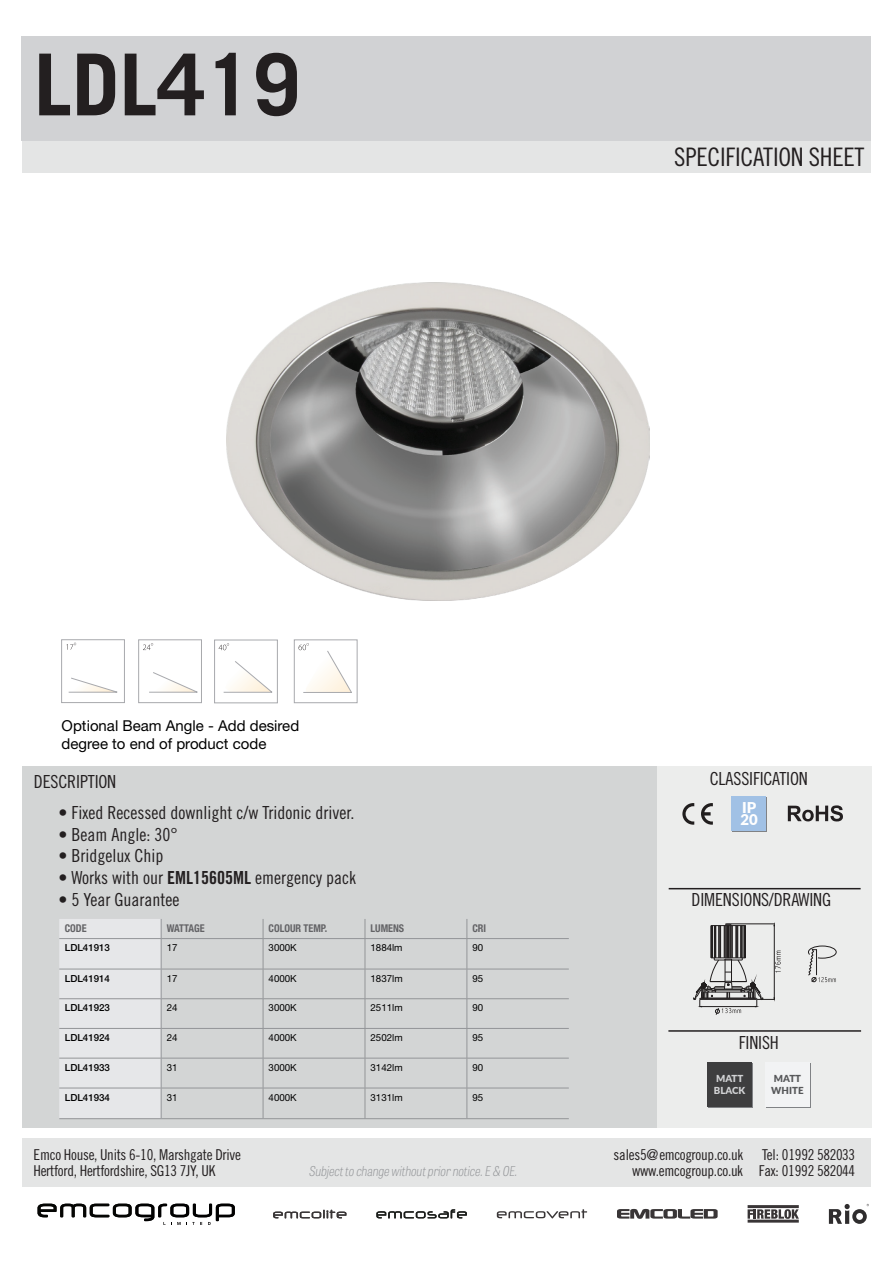
<style>
.page{position:relative;width:893px;height:1263px;background:#fff}
.page>*{position:absolute;margin:0;border:0;box-sizing:border-box;transform-origin:0 0}
.t1{font:700 85.5px "Trade Gothic LT Std";color:#231f20}
.t2{font:25.5px "Trade Gothic LT Std Cn 18";letter-spacing:-.01em;color:#231f20}
.t3{font:18px "Trade Gothic LT Std Cn 18";color:#231f20}
.t4{font:15px/16.5px "Trade Gothic LT Std Cn 18";letter-spacing:-.02em;color:#231f20}
.t5{font:15px/18px "Helvetica Neue LT Std";color:#000}
.t6{font:900 14.85px/12.5px "Lato";color:#fff}
.t7{font:italic 100 13.5px "Tablet Gothic Condensed";color:#939598}
.t8{font:700 condensed 10.65px "Helvetica Neue LT Std";color:#636366;scale:.95 1}
.t9{font:9.75px "Helvetica Neue LT Std";color:#000}
.t10{font:500 9.75px "Helvetica Neue LT Std";color:#000}
.t11{font:900 9.6px/11.6px "Lato";color:#d1d2d4}
.t12{font:900 9.6px/11.6px "Lato";color:#57585a}
.s1{font-family:"Trade Gothic LT Std Bd Cn 20"}
</style>
<div class="page">
<div style="left:22px;top:767px;width:636px;height:361px;background:#d3d5d5"></div>
<div style="left:657px;top:767px;width:215px;height:361px;background:#ecedec"></div>
<div style="left:22px;top:141px;width:849px;height:32px;background:#e4e5e5"></div>
<div style="left:21px;top:36px;width:850px;height:105px;background:#d1d2d4"></div>
<hr style="left:669px;top:888px;width:192px;height:1px;background:#231f20">
<hr style="left:668px;top:1030px;width:193px;height:2px;background:#231f20">
<div style="left:22px;top:1138px;width:849px;height:49px;background:#e4e5e5"></div>
<svg style="left:273px;top:1210px;width:73px;height:8px"></svg>
<svg style="left:376px;top:1209px;width:91px;height:9px"></svg>
<svg style="left:38px;top:1204px;width:197px;height:21px"></svg>
<svg style="left:617px;top:1209px;width:101px;height:10px"></svg>
<svg style="left:497px;top:1209px;width:90px;height:9px"></svg>
<svg style="left:748px;top:1209px;width:51px;height:10px"></svg>
<hr style="left:748px;top:1205px;width:51px;height:3px;background:#231f20">
<hr style="left:748px;top:1219px;width:51px;height:3px;background:#231f20">
<svg style="left:829px;top:1204px;width:40px;height:20px"></svg>
<div style="left:61px;top:639px;width:64px;height:64px;border:1px solid #a8a9ad"></div>
<svg style="left:68px;top:677px;width:50px;height:16px"></svg>
<svg style="left:67px;top:643px;width:9px;height:7px"></svg>
<div style="left:138px;top:639px;width:64px;height:64px;border:1px solid #a8a9ad"></div>
<svg style="left:149px;top:672px;width:49px;height:21px"></svg>
<svg style="left:143px;top:643px;width:10px;height:7px"></svg>
<div style="left:214px;top:640px;width:64px;height:63px;border:1px solid #a8a9ad"></div>
<svg style="left:223px;top:661px;width:50px;height:32px"></svg>
<svg style="left:219px;top:643px;width:10px;height:7px"></svg>
<div style="left:294px;top:640px;width:63px;height:63px;border:1px solid #a8a9ad"></div>
<svg style="left:299px;top:643px;width:53px;height:50px"></svg>
<img style="left:227px;top:283px;width:423px;height:318px">
<svg style="left:263px;top:919px;width:1px;height:19px"></svg>
<svg style="left:365px;top:919px;width:1px;height:19px"></svg>
<svg style="left:466px;top:919px;width:1px;height:19px"></svg>
<hr style="left:161px;top:938px;width:102px;height:1px;background:#939598">
<hr style="left:263px;top:938px;width:102px;height:1px;background:#939598">
<hr style="left:263px;top:939px;width:1px;height:30px;background:#939598">
<hr style="left:365px;top:938px;width:102px;height:1px;background:#939598">
<hr style="left:365px;top:939px;width:1px;height:30px;background:#939598">
<hr style="left:467px;top:938px;width:102px;height:1px;background:#939598">
<hr style="left:466px;top:939px;width:1px;height:30px;background:#939598">
<hr style="left:161px;top:969px;width:102px;height:1px;background:#939598">
<hr style="left:263px;top:969px;width:102px;height:1px;background:#939598">
<hr style="left:365px;top:969px;width:102px;height:1px;background:#939598">
<hr style="left:467px;top:969px;width:102px;height:1px;background:#939598">
<hr style="left:161px;top:998px;width:102px;height:1px;background:#939598">
<hr style="left:263px;top:998px;width:102px;height:1px;background:#939598">
<hr style="left:365px;top:998px;width:102px;height:1px;background:#939598">
<hr style="left:467px;top:998px;width:102px;height:1px;background:#939598">
<hr style="left:161px;top:1028px;width:102px;height:1px;background:#939598">
<div style="left:59px;top:919px;width:103px;height:199px;background:#e6e7e9"></div>
<hr style="left:263px;top:1028px;width:102px;height:1px;background:#939598">
<svg style="left:263px;top:969px;width:1px;height:89px"></svg>
<hr style="left:365px;top:1028px;width:102px;height:1px;background:#939598">
<svg style="left:365px;top:969px;width:1px;height:89px"></svg>
<hr style="left:467px;top:1028px;width:102px;height:1px;background:#939598">
<svg style="left:466px;top:969px;width:1px;height:89px"></svg>
<hr style="left:59px;top:1058px;width:102px;height:1px;background:#939598">
<hr style="left:161px;top:1058px;width:102px;height:1px;background:#939598">
<hr style="left:161px;top:1058px;width:1px;height:30px;background:#939598">
<hr style="left:263px;top:1058px;width:102px;height:1px;background:#939598">
<hr style="left:263px;top:1058px;width:1px;height:30px;background:#939598">
<hr style="left:365px;top:1058px;width:102px;height:1px;background:#939598">
<hr style="left:365px;top:1058px;width:1px;height:30px;background:#939598">
<hr style="left:467px;top:1058px;width:102px;height:1px;background:#939598">
<hr style="left:466px;top:1058px;width:1px;height:30px;background:#939598">
<hr style="left:59px;top:1088px;width:102px;height:1px;background:#939598">
<hr style="left:161px;top:1088px;width:102px;height:1px;background:#939598">
<hr style="left:161px;top:1088px;width:1px;height:30px;background:#939598">
<hr style="left:263px;top:1088px;width:102px;height:1px;background:#939598">
<hr style="left:263px;top:1088px;width:1px;height:30px;background:#939598">
<hr style="left:365px;top:1088px;width:102px;height:1px;background:#939598">
<hr style="left:365px;top:1088px;width:1px;height:30px;background:#939598">
<hr style="left:467px;top:1088px;width:102px;height:1px;background:#939598">
<hr style="left:466px;top:1088px;width:1px;height:30px;background:#939598">
<hr style="left:59px;top:1118px;width:102px;height:1px;background:#939598">
<hr style="left:161px;top:1118px;width:102px;height:1px;background:#939598">
<hr style="left:263px;top:1118px;width:102px;height:1px;background:#939598">
<hr style="left:365px;top:1118px;width:102px;height:1px;background:#939598">
<hr style="left:467px;top:1118px;width:102px;height:1px;background:#939598">
<svg style="left:682px;top:766px;width:161px;height:342px"></svg>
<h1 class="t1" style="left:34px;top:32px;width:268px">LDL419</h1>
<h2 class="t2" style="left:674px;top:142px;width:192px">SPECIFICATION SHEET</h2>
<p class="t5" style="left:62px;top:717px;width:239px">Optional Beam Angle - Add desired degree to end of product code</p>
<p class="t3" style="left:34px;top:771px;width:84px">DESCRIPTION</p>
<p class="t3" style="left:59px;top:802px;width:297px">• Fixed Recessed downlight c/w Tridonic driver.</p>
<p class="t3" style="left:59px;top:824px;width:121px">• Beam Angle: 30°</p>
<p class="t3" style="left:59px;top:845px;width:106px">• Bridgelux Chip</p>
<p class="t3" style="left:59px;top:867px;width:299px">• Works with our <span class="s1">EML15605ML</span> emergency pack</p>
<p class="t3" style="left:59px;top:888px;width:122px">• 5 Year Guarantee</p>
<p class="t8" style="left:65px;top:922px;width:25px">CODE</p>
<p class="t8" style="left:167px;top:922px;width:42px">WATTAGE</p>
<p class="t8" style="left:269px;top:922px;width:63px">COLOUR TEMP.</p>
<p class="t8" style="left:370px;top:922px;width:37px">LUMENS</p>
<p class="t8" style="left:472px;top:922px;width:16px">CRI</p>
<p class="t10" style="left:65px;top:942px;width:47px">LDL41913</p>
<p class="t9" style="left:167px;top:942px;width:12px">17</p>
<p class="t9" style="left:269px;top:942px;width:30px">3000K</p>
<p class="t9" style="left:370px;top:942px;width:34px">1884lm</p>
<p class="t9" style="left:472px;top:942px;width:12px">90</p>
<p class="t10" style="left:65px;top:972px;width:47px">LDL41914</p>
<p class="t9" style="left:167px;top:972px;width:12px">17</p>
<p class="t9" style="left:269px;top:972px;width:30px">4000K</p>
<p class="t9" style="left:370px;top:972px;width:34px">1837lm</p>
<p class="t9" style="left:472px;top:972px;width:12px">95</p>
<p class="t10" style="left:65px;top:1002px;width:47px">LDL41923</p>
<p class="t9" style="left:167px;top:1002px;width:12px">24</p>
<p class="t9" style="left:269px;top:1002px;width:30px">3000K</p>
<p class="t9" style="left:370px;top:1002px;width:34px">2511lm</p>
<p class="t9" style="left:472px;top:1002px;width:12px">90</p>
<p class="t10" style="left:65px;top:1032px;width:47px">LDL41924</p>
<p class="t9" style="left:167px;top:1032px;width:12px">24</p>
<p class="t9" style="left:269px;top:1032px;width:30px">4000K</p>
<p class="t9" style="left:371px;top:1032px;width:34px">2502lm</p>
<p class="t9" style="left:472px;top:1032px;width:12px">95</p>
<p class="t10" style="left:65px;top:1061px;width:47px">LDL41933</p>
<p class="t9" style="left:167px;top:1061px;width:12px">31</p>
<p class="t9" style="left:269px;top:1061px;width:30px">3000K</p>
<p class="t9" style="left:371px;top:1061px;width:34px">3142lm</p>
<p class="t9" style="left:472px;top:1061px;width:12px">90</p>
<p class="t10" style="left:65px;top:1091px;width:47px">LDL41934</p>
<p class="t9" style="left:167px;top:1091px;width:12px">31</p>
<p class="t9" style="left:269px;top:1091px;width:30px">4000K</p>
<p class="t9" style="left:371px;top:1091px;width:34px">3131lm</p>
<p class="t9" style="left:472px;top:1091px;width:12px">95</p>
<p class="t3" style="left:710px;top:768px;width:100px">CLASSIFICATION</p>
<p class="t6" style="left:740px;top:801px;width:19px">IP<br>20</p>
<p class="t3" style="left:692px;top:889px;width:141px">DIMENSIONS/DRAWING</p>
<p class="t3" style="left:739px;top:1032px;width:42px">FINISH</p>
<p class="t11" style="left:714px;top:1072px;width:33px">MATT<br>BLACK</p>
<p class="t12" style="left:771px;top:1072px;width:34px">MATT<br>WHITE</p>
<p class="t4" style="left:34px;top:1146px;width:209px">Emco House, Units 6-10, Marshgate Drive<br>Hertford, Hertfordshire, SG13 7JY, UK</p>
<p class="t4" style="left:614px;top:1146px;width:131px;text-align:right">sales5@emcogroup.co.uk www.emcogroup.co.uk</p>
<p class="t4" style="left:762px;top:1146px;width:94px">Tel: 01992 582033</p>
<p class="t7" style="left:309px;top:1162px;width:210px">Subject to change without prior notice. E &amp; OE.</p>
<p class="t4" style="left:759px;top:1162px;width:98px">Fax: 01992 582044</p>
</div>
